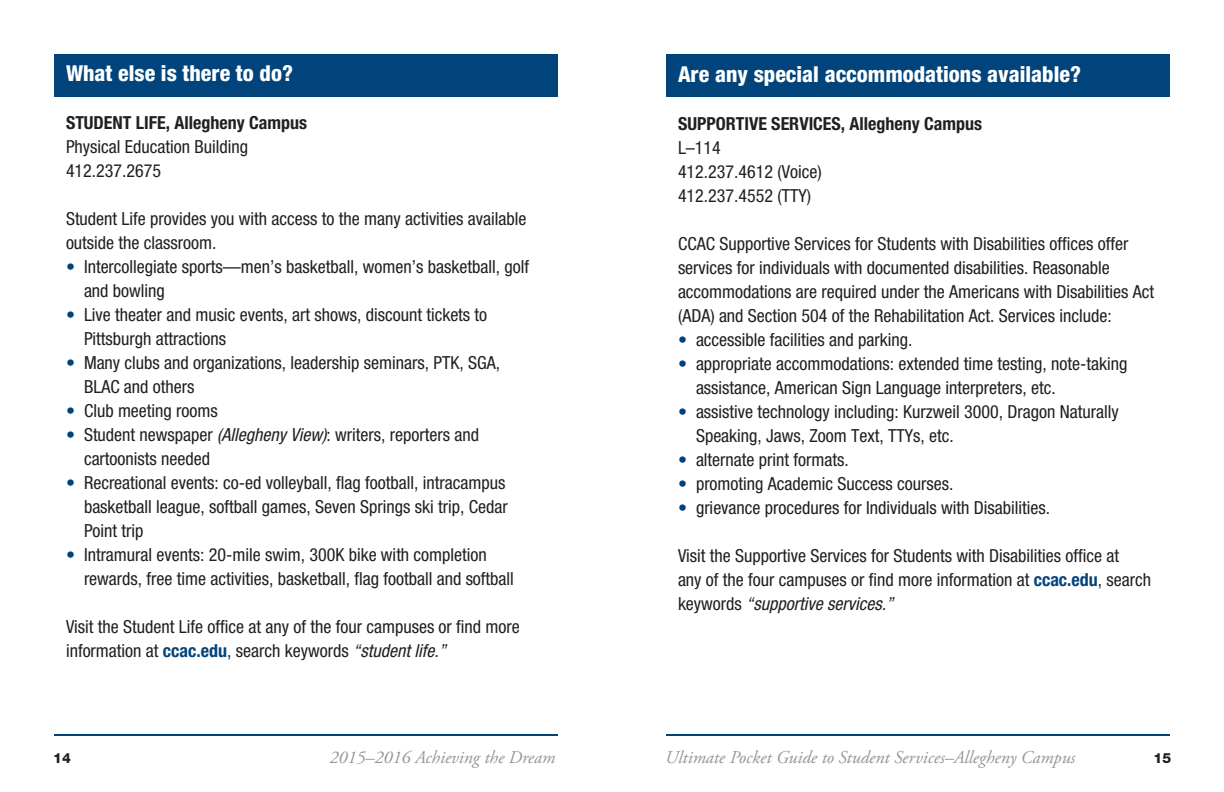
<style>
.page{position:relative;width:1224px;height:792px;background:#fff}
.page>*{position:absolute;margin:0;border:0;box-sizing:border-box;transform-origin:0 0}
.heads{font:800 condensed 22px "Helvetica Neue LT Std";color:#fff}
.text{font:condensed 18px/24px "Helvetica Neue LT Std";color:#231f20}
.heads-2{font:condensed 18px/24px "Helvetica Neue LT Std";color:#231f20}
.t1{font:italic 18px "Adobe Garamond Pro";color:#939598}
.subs{font:700 condensed 18px "Helvetica Neue LT Std";color:#231f20}
.t2{font:800 14px "Helvetica Neue LT Std";color:#231f20}
.s1{color:#00447b}
.s2{font-style:italic}
.s3{font-weight:700;color:#00447b}
</style>
<div class="page">
<div style="left:54px;top:54px;width:504px;height:42px;background:#00447b"></div>
<hr style="left:54px;top:734px;width:504px;height:2px;background:#00447b">
<div style="left:666px;top:54px;width:504px;height:42px;background:#00447b"></div>
<hr style="left:666px;top:734px;width:504px;height:2px;background:#00447b">
<p class="heads" style="left:66px;top:59px;width:229px">What else is there to do?</p>
<p class="subs" style="left:66px;top:111px;width:243px">STUDENT LIFE, Allegheny Campus</p>
<p class="text" style="left:66px;top:134px;width:184px">Physical Education Building</p>
<p class="text" style="left:66px;top:158px;width:97px">412.237.2675</p>
<p class="text" style="left:66px;top:206px;width:462px">Student Life provides you with access to the many activities available outside the classroom.</p>
<p class="text" style="left:84px;top:254px;width:447px;text-indent:-18px"><span class="s1">•</span> Intercollegiate sports—men’s basketball, women’s basketball, golf and bowling</p>
<p class="text" style="left:84px;top:302px;width:405px;text-indent:-18px"><span class="s1">•</span> Live theater and music events, art shows, discount tickets to<br>Pittsburgh attractions</p>
<p class="text" style="left:84px;top:350px;width:418px;text-indent:-18px"><span class="s1">•</span> Many clubs and organizations, leadership seminars, PTK, SGA,<br>BLAC and others</p>
<p class="text" style="left:66px;top:398px;width:153px"><span class="s1">•</span> Club meeting rooms</p>
<p class="text" style="left:84px;top:422px;width:397px;text-indent:-18px"><span class="s1">•</span> Student newspaper <span class="s2">(Allegheny View)</span>: writers, reporters and cartoonists needed</p>
<p class="text" style="left:84px;top:470px;width:425px;text-indent:-18px"><span class="s1">•</span> Recreational events: co-ed volleyball, flag football, intracampus basketball league, softball games, Seven Springs ski trip, Cedar<br>Point trip</p>
<p class="text" style="left:84px;top:542px;width:431px;text-indent:-18px"><span class="s1">•</span> Intramural events: 20-mile swim, 300K bike with completion rewards, free time activities, basketball, flag football and softball</p>
<p class="heads-2" style="left:66px;top:614px;width:455px">Visit the Student Life office at any of the four campuses or find more information at <span class="s3">ccac.edu</span>, search keywords <span class="s2">“student life.”</span></p>
<p class="heads" style="left:678px;top:60px;width:405px">Are any special accommodations available?</p>
<p class="subs" style="left:678px;top:112px;width:306px">SUPPORTIVE SERVICES, Allegheny Campus</p>
<p class="text" style="left:678px;top:135px;width:44px">L–114</p>
<p class="text" style="left:678px;top:159px;width:145px">412.237.4612 (Voice)</p>
<p class="text" style="left:678px;top:183px;width:135px">412.237.4552 (TTY)</p>
<p class="text" style="left:678px;top:231px;width:478px">CCAC Supportive Services for Students with Disabilities offices offer services for individuals with documented disabilities. Reasonable accommodations are required under the Americans with Disabilities Act (ADA) and Section 504 of the Rehabilitation Act. Services include:</p>
<p class="text" style="left:678px;top:327px;width:236px"><span class="s1">•</span> accessible facilities and parking.</p>
<p class="text" style="left:696px;top:351px;width:433px;text-indent:-18px"><span class="s1">•</span> appropriate accommodations: extended time testing, note-taking assistance, American Sign Language interpreters, etc.</p>
<p class="text" style="left:696px;top:399px;width:424px;text-indent:-18px"><span class="s1">•</span> assistive technology including: Kurzweil 3000, Dragon Naturally<br>Speaking, Jaws, Zoom Text, TTYs, etc.</p>
<p class="text" style="left:678px;top:447px;width:172px"><span class="s1">•</span> alternate print formats.</p>
<p class="text" style="left:678px;top:471px;width:277px"><span class="s1">•</span> promoting Academic Success courses.</p>
<p class="text" style="left:678px;top:495px;width:374px"><span class="s1">•</span> grievance procedures for Individuals with Disabilities.</p>
<p class="text" style="left:678px;top:543px;width:475px">Visit the Supportive Services for Students with Disabilities office at<br>any of the four campuses or find more information at <span class="s3">ccac.edu</span>, search keywords <span class="s2">“supportive services.”</span></p>
<p class="t2" style="left:53px;top:750px;width:19px">14</p>
<p class="t1" style="left:330px;top:747px;width:227px">2015–2016 Achieving the Dream</p>
<p class="t1" style="left:665px;top:747px;width:412px">Ultimate Pocket Guide to Student Services–Allegheny Campus</p>
<p class="t2" style="left:1154px;top:750px;width:19px">15</p>
</div>
